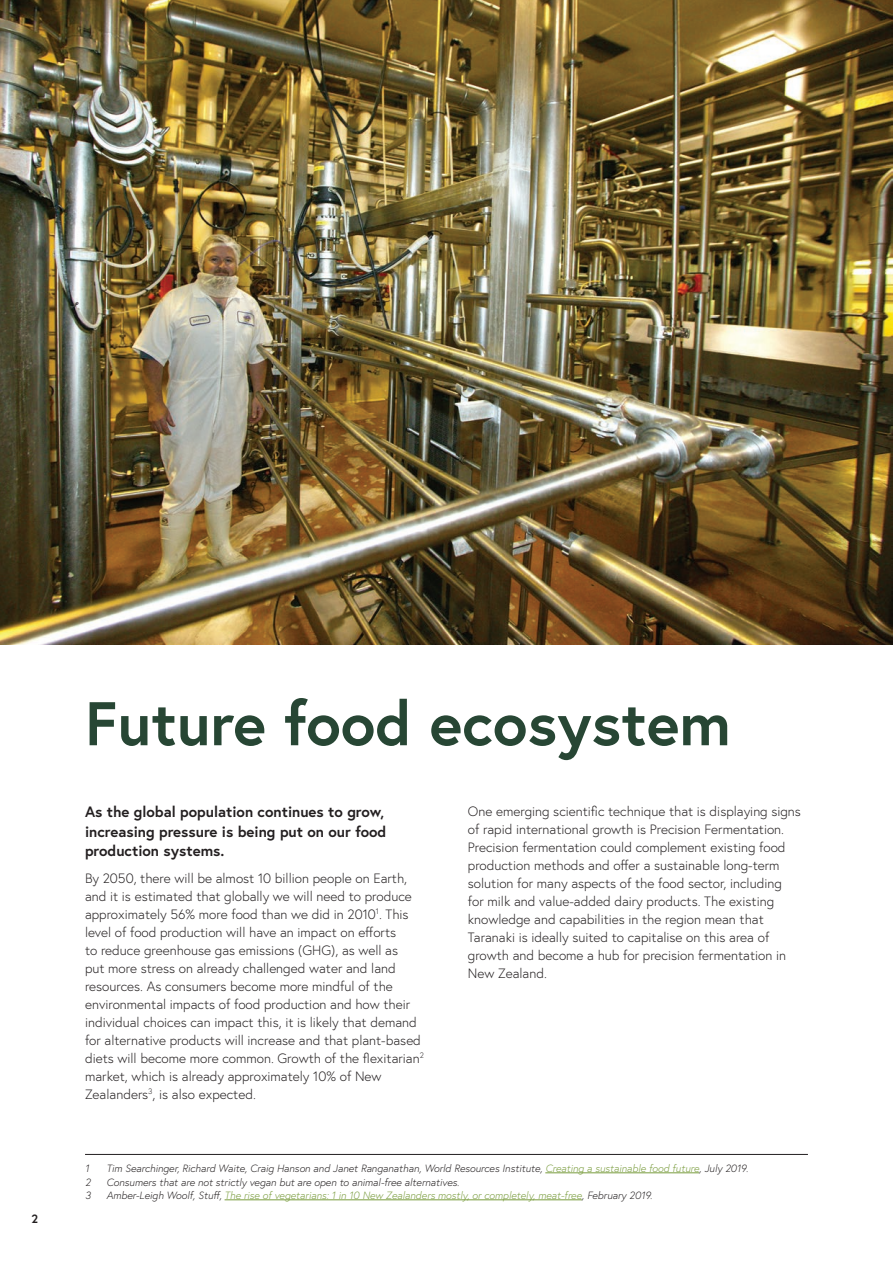
<style>
.page{position:relative;width:893px;height:1263px;background:#fff}
.page>*{position:absolute;margin:0;border:0;box-sizing:border-box;transform-origin:0 0}
.t1{font:700 61.5px "Europa";color:#274634}
.t2{font:700 15px/19.5px "Europa";color:#231f20}
.t3{font:300 13.5px/18px "Europa";color:#231f20}
.t4{font:700 12px "Europa";color:#231f20}
.t5{font:italic 300 10.5px "Europa";color:#231f20}
.t6{font:italic 300 10.5px "Europa";color:#799c3d}
.s1{color:#799c3d}
.s2{color:#231f20}
</style>
<div class="page">
<hr style="left:545px;top:1172px;width:154px;height:1px;background:#799c3d">
<hr style="left:225px;top:1199px;width:357px;height:1px;background:#799c3d">
<hr style="left:85px;top:1154px;width:723px;height:1px;background:#231f20">
<img style="left:0;top:0;width:893px;height:644px">
<p class="t4" style="left:31px;top:1211px;width:8px">2</p>
<h1 class="t1" style="left:85px;top:682px;width:647px">Future food ecosystem</h1>
<p class="t2" style="left:85px;top:802px;width:303px">As the global population continues to grow, increasing pressure is being put on our food production systems.</p>
<p class="t3" style="left:85px;top:869px;width:340px">By 2050, there will be almost 10 billion people on Earth, and it is estimated that globally we will need to produce approximately 56% more food than we did in 2010<sup>1</sup>. This level of food production will have an impact on efforts<br>to reduce greenhouse gas emissions (GHG), as well as<br>put more stress on already challenged water and land resources. As consumers become more mindful of the environmental impacts of food production and how their individual choices can impact this, it is likely that demand for alternative products will increase and that plant-based diets will become more common. Growth of the flexitarian<sup>2 </sup>market, which is already approximately 10% of New Zealanders<sup>3</sup>, is also expected.</p>
<p class="t3" style="left:468px;top:802px;width:335px">One emerging scientific technique that is displaying signs of rapid international growth is Precision Fermentation.<br>Precision fermentation could complement existing food production methods and offer a sustainable long-term solution for many aspects of the food sector, including for milk and value-added dairy products. The existing knowledge and capabilities in the region mean that Taranaki is ideally suited to capitalise on this area of growth and become a hub for precision fermentation in New Zealand.</p>
<p class="t5" style="left:85px;top:1162px;width:6px">1</p>
<p class="t5" style="left:106px;top:1162px;width:643px">Tim Searchinger, Richard Waite, Craig Hanson and Janet Ranganathan, World Resources Institute, <span class="s1">Creating a sustainable food future</span>, July 2019.</p>
<p class="t5" style="left:85px;top:1175px;width:7px">2</p>
<p class="t5" style="left:106px;top:1175px;width:354px">Consumers that are not strictly vegan but are open to animal-free alternatives.</p>
<p class="t5" style="left:85px;top:1189px;width:7px">3</p>
<p class="t6" style="left:106px;top:1189px;width:547px"><span class="s2">Amber-Leigh Woolf, Stuff,</span> The rise of vegetarians: 1 in 10 New Zealanders mostly, or completely, meat-free<span class="s2">, February 2019.</span></p>
</div>
